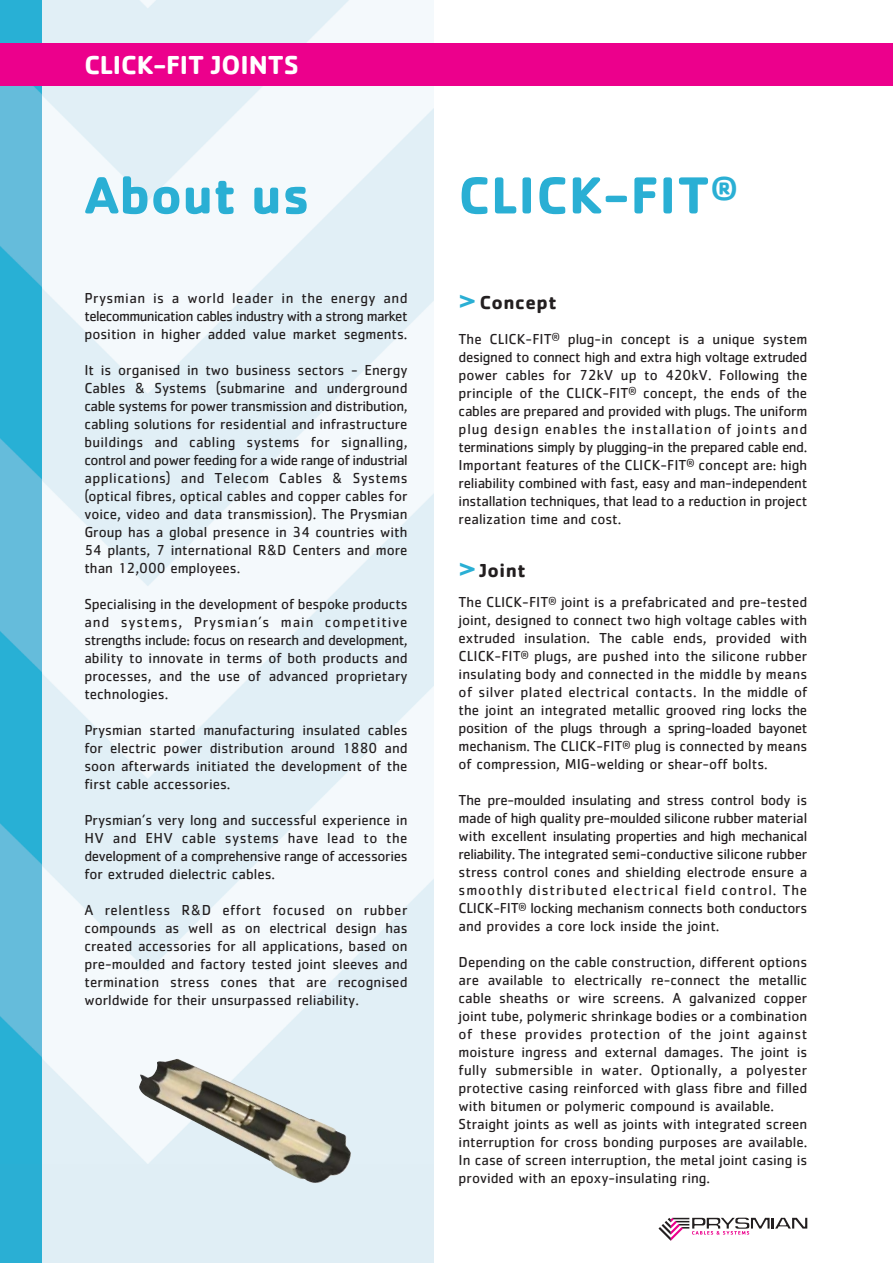
<style>
.page{position:relative;width:893px;height:1263px;background:#fff}
.page>*{position:absolute;margin:0;border:0;box-sizing:border-box;transform-origin:0 0}
.t1{font:700 54px "Cachet";letter-spacing:.025em;color:#2aafd4}
.t2{font:700 27px "Cachet";color:#fff}
.t3{font:700 19.5px "Cachet";letter-spacing:.025em;color:#231f20}
.t4{font:15px/18px "Cachet";color:#231f20;text-align:justify}
.s1{font-size:24px;color:#2aafd4}
</style>
<div class="page">
<div style="left:0;top:0;width:433px;height:1263px;background:#e0eef5"></div>
<img style="left:42px;top:0;width:391px;height:1155px">
<div style="left:0;top:0;width:42px;height:1263px;background:#2aafd4"></div>
<img style="left:0;top:86px;width:42px;height:971px">
<div style="left:0;top:43px;width:893px;height:43px;background:#ec008c"></div>
<svg style="left:658px;top:1218px;width:149px;height:23px"></svg>
<img style="left:139px;top:1058px;width:212px;height:125px">
<h2 class="t2" style="left:84px;top:56px;width:216px">CLICK-FIT JOINTS</h2>
<h1 class="t1" style="left:84px;top:177px;width:227px">About us</h1>
<h1 class="t1" style="left:459px;top:177px;width:281px">CLICK-FIT<sup>®</sup></h1>
<p class="t4" style="left:84px;top:290px;width:325px">Prysmian is a world leader in the energy and telecommunication cables industry with a strong market position in higher added value market segments.</p>
<p class="t4" style="left:84px;top:362px;width:325px">It is organised in two business sectors - Energy Cables &amp; Systems (submarine and underground cable systems for power transmission and distribution, cabling solutions for residential and infrastructure buildings and cabling systems for signalling, control and power feeding for a wide range of industrial applications) and Telecom Cables &amp; Systems (optical fibres, optical cables and copper cables for voice, video and data transmission). The Prysmian Group has a global presence in 34 countries with 54 plants, 7 international R&amp;D Centers and more than 12,000 employees.</p>
<p class="t4" style="left:84px;top:596px;width:325px">Specialising in the development of bespoke products and systems, Prysmian’s main competitive strengths include: focus on research and development, ability to innovate in terms of both products and processes, and the use of advanced proprietary technologies.</p>
<p class="t4" style="left:84px;top:722px;width:325px">Prysmian started manufacturing insulated cables for electric power distribution around 1880 and soon afterwards initiated the development of the first cable accessories.</p>
<p class="t4" style="left:84px;top:812px;width:325px">Prysmian’s very long and successful experience in HV and EHV cable systems have lead to the development of a comprehensive range of accessories for extruded dielectric cables.</p>
<p class="t4" style="left:84px;top:902px;width:325px">A relentless R&amp;D effort focused on rubber compounds as well as on electrical design has created accessories for all applications, based on pre-moulded and factory tested joint sleeves and termination stress cones that are recognised worldwide for their unsurpassed reliability.</p>
<h3 class="t3" style="left:459px;top:296px;width:100px"><span class="s1">&gt;</span> Concept</h3>
<p class="t4" style="left:459px;top:331px;width:350px">The CLICK-FIT<sup>®</sup> plug-in concept is a unique system designed to connect high and extra high voltage extruded power cables for 72kV up to 420kV. Following the principle of the CLICK-FIT<sup>®</sup> concept, the ends of the cables are prepared and provided with plugs. The uniform plug design enables the installation of joints and terminations simply by plugging-in the prepared cable end.<br>Important features of the CLICK-FIT<sup>®</sup> concept are: high reliability combined with fast, easy and man-independent installation techniques, that lead to a reduction in project realization time and cost.</p>
<h3 class="t3" style="left:459px;top:564px;width:69px"><span class="s1">&gt;</span> Joint</h3>
<p class="t4" style="left:459px;top:594px;width:350px">The CLICK-FIT<sup>®</sup> joint is a prefabricated and pre-tested joint, designed to connect two high voltage cables with extruded insulation. The cable ends, provided with CLICK-FIT<sup>®</sup> plugs, are pushed into the silicone rubber insulating body and connected in the middle by means of silver plated electrical contacts. In the middle of the joint an integrated metallic grooved ring locks the position of the plugs through a spring-loaded bayonet mechanism. The CLICK-FIT<sup>®</sup> plug is connected by means of compression, MIG-welding or shear-off bolts.</p>
<p class="t4" style="left:459px;top:792px;width:350px">The pre-moulded insulating and stress control body is made of high quality pre-moulded silicone rubber material with excellent insulating properties and high mechanical reliability. The integrated semi-conductive silicone rubber stress control cones and shielding electrode ensure a smoothly distributed electrical field control. The CLICK-FIT<sup>®</sup> locking mechanism connects both conductors and provides a core lock inside the joint.</p>
<p class="t4" style="left:459px;top:954px;width:350px;text-align:left">Depending on the cable construction, different options are available to electrically re-connect the metallic cable sheaths or wire screens. A galvanized copper joint tube, polymeric shrinkage bodies or a combination of these provides protection of the joint against moisture ingress and external damages. The joint is fully submersible in water. Optionally, a polyester protective casing reinforced with glass fibre and filled with bitumen or polymeric compound is available.<br>Straight joints as well as joints with integrated screen interruption for cross bonding purposes are available.<br>In case of screen interruption, the metal joint casing is provided with an epoxy-insulating ring.</p>
</div>
